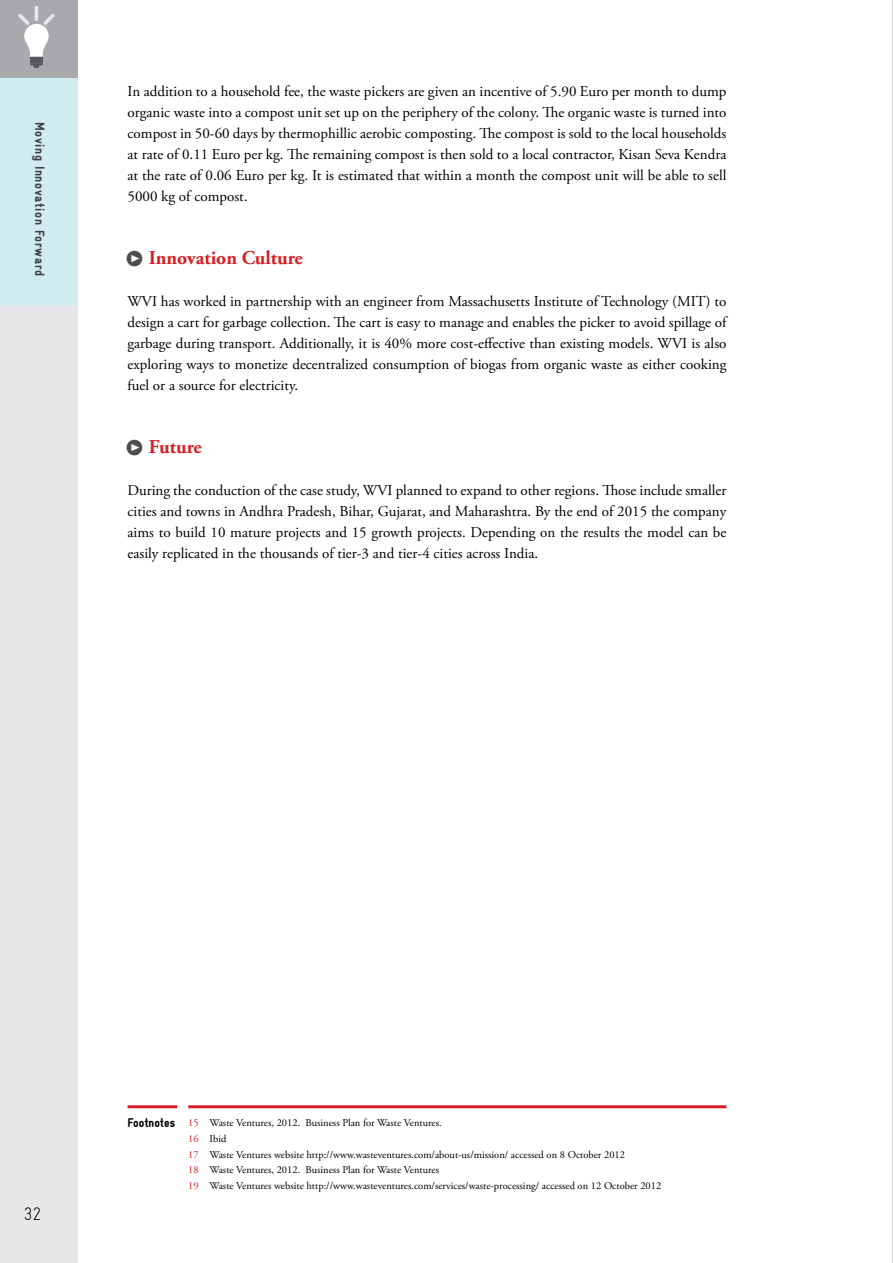
<style>
.page{position:relative;width:893px;height:1263px;background:#fff}
.page>*{position:absolute;margin:0;border:0;box-sizing:border-box;transform-origin:0 0}
.t1{font:21px "Meta OT";color:#4d4d4f}
.t2{font:700 19.5px "Adobe Garamond Pro";color:#d71d24}
.t3{font:300 condensed 18px "Gravur";color:#000}
.t4{font:15px/21px "Adobe Garamond Pro";color:#000;text-align:justify}
.t5{font:900 condensed 13.5px "Gravur";letter-spacing:.05em;color:#414042}
.t6{font:900 condensed 12.75px "Gravur";color:#000}
.t7{font:10.5px/15.8px "Adobe Garamond Pro";color:#000}
.t8{font:10.5px/15.8px "Adobe Garamond Pro";color:#d71d24;text-align:justify}
.s1{font-family:"Adobe Garamond Pro";font-weight:400;font-stretch:normal;font-size:10.5px;color:#d71d24}
</style>
<div class="page">
<div style="left:0;top:77px;width:77px;height:1186px;background:#e6e7e8"></div>
<div style="left:0;top:77px;width:77px;height:227px;background:#d0ecf1"></div>
<div style="left:0;top:0;width:77px;height:77px;background:#a7a9ac"></div>
<svg style="left:18px;top:5px;width:37px;height:63px"></svg>
<hr style="left:892px;top:0;width:1px;height:1263px;background:#aaa8aa">
<hr style="left:128px;top:1105px;width:49px;height:3px;background:#d71d24">
<hr style="left:188px;top:1105px;width:538px;height:3px;background:#d71d24">
<p class="t5" style="left:47px;top:122px;width:156px;rotate:90deg">Moving Innovation Forward</p>
<p class="t4" style="left:128px;top:81px;width:600px">In addition to a household fee, the waste pickers are given an incentive of 5.90 Euro per month to dump organic waste into a compost unit set up on the periphery of the colony. The organic waste is turned into compost in 50-60 days by thermophillic aerobic composting. The compost is sold to the local households at rate of 0.11 Euro per kg. The remaining compost is then sold to a local contractor, Kisan Seva Kendra at the rate of 0.06 Euro per kg. It is estimated that within a month the compost unit will be able to sell 5000 kg of compost.</p>
<h2 class="t2" style="left:149px;top:246px;width:155px">Innovation Culture</h2>
<p class="t4" style="left:128px;top:291px;width:600px">WVI has worked in partnership with an engineer from Massachusetts Institute of Technology (MIT) to design a cart for garbage collection. The cart is easy to manage and enables the picker to avoid spillage of garbage during transport. Additionally, it is 40% more cost-effective than existing models. WVI is also exploring ways to monetize decentralized consumption of biogas from organic waste as either cooking fuel or a source for electricity.</p>
<h1 class="t1" style="left:126px;top:246px;width:19px">•</h1>
<h2 class="t2" style="left:149px;top:435px;width:54px">Future</h2>
<p class="t4" style="left:128px;top:480px;width:600px">During the conduction of the case study, WVI planned to expand to other regions. Those include smaller cities and towns in Andhra Pradesh, Bihar, Gujarat, and Maharashtra. By the end of 2015 the company aims to build 10 mature projects and 15 growth projects. Depending on the results the model can be easily replicated in the thousands of tier-3 and tier-4 cities across India.</p>
<h1 class="t1" style="left:126px;top:435px;width:19px">•</h1>
<p class="t3" style="left:23px;top:1204px;width:20px">32</p>
<p class="t6" style="left:128px;top:1115px;width:73px">Footnotes <span class="s1">15</span></p>
<p class="t8" style="left:188px;top:1131px;width:12px">16<br>17<br>18<br>19</p>
<p class="t7" style="left:210px;top:1115px;width:453px">Waste Ventures, 2012. Business Plan for Waste Ventures.<br>Ibid<br>Waste Ventures website http://www.wasteventures.com/about-us/mission/ accessed on 8 October 2012<br>Waste Ventures, 2012. Business Plan for Waste Ventures<br>Waste Ventures website http://www.wasteventures.com/services/waste-processing/ accessed on 12 October 2012</p>
</div>
